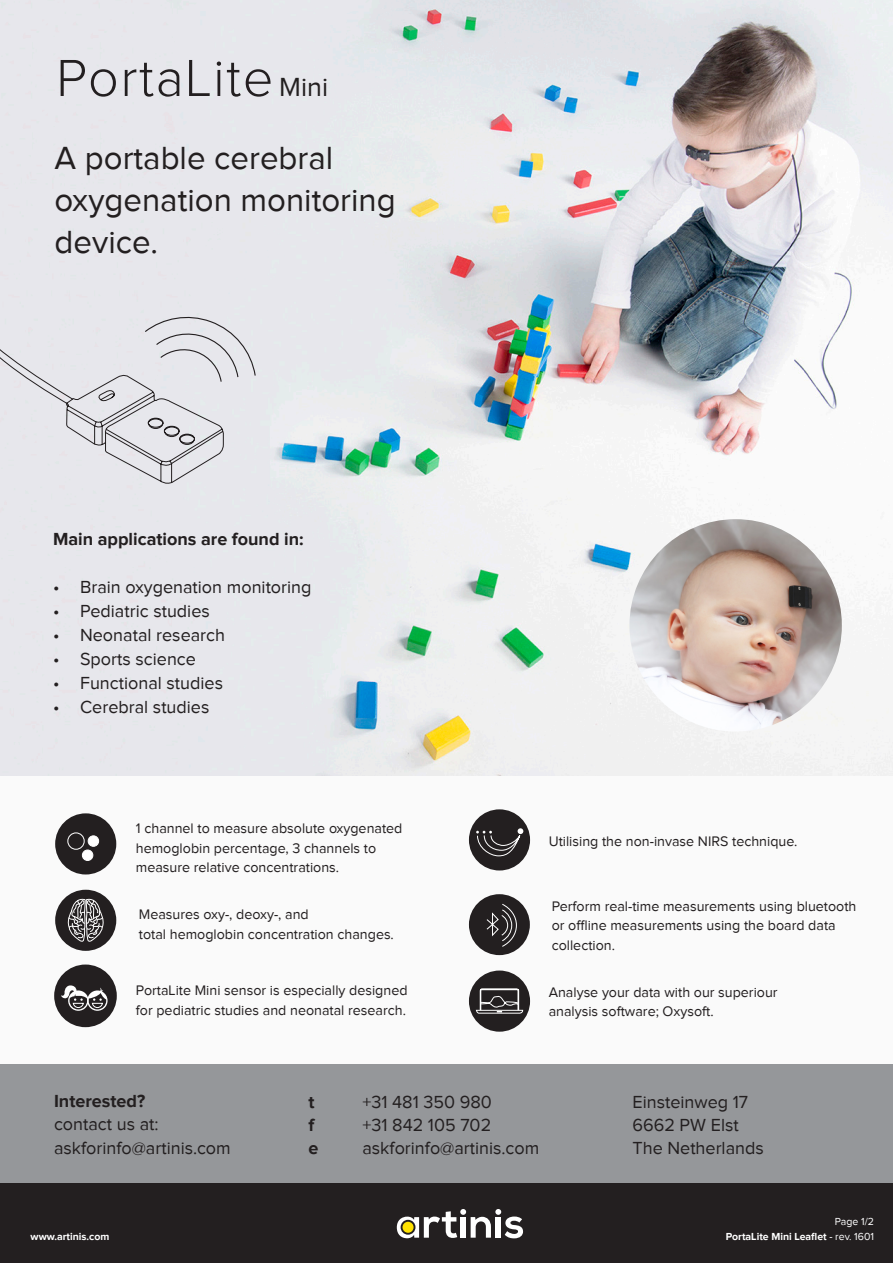
<style>
.page{position:relative;width:893px;height:1263px;background:#fff}
.page>*{position:absolute;margin:0;border:0;box-sizing:border-box;transform-origin:0 0}
.t1{font:300 54px "Proxima Nova";letter-spacing:.03em;color:#231f20}
.t2{font:33px/42px "Proxima Nova";color:#231f20}
.t3{font:18px "Proxima Nova";color:#231f20}
.t4{font:700 18px "Proxima Nova";color:#231f20}
.t5{font:14.25px/19.5px "Proxima Nova";color:#231f20}
.t6{font:700 10.5px "Proxima Nova";color:#fff}
.t7{font:10.5px "Proxima Nova";color:#fff}
.s1{font-weight:400;font-size:27px}
.s2{font-weight:400}
</style>
<div class="page">
<div style="left:0;top:776px;width:893px;height:289px;background:#fafafa"></div>
<div style="left:0;top:1183px;width:893px;height:80px;background:#231f20"></div>
<img style="left:0;top:0;width:893px;height:776px">
<svg style="left:397px;top:1209px;width:126px;height:29px"></svg>
<div style="left:0;top:1065px;width:893px;height:118px;background:#95979a"></div>
<div style="left:55px;top:813px;width:61px;height:61px;background:#231f20;border-radius:50%"></div>
<div style="left:55px;top:890px;width:61px;height:61px;background:#231f20;border-radius:50%"></div>
<div style="left:469px;top:970px;width:61px;height:62px;background:#231f20;border-radius:50%"></div>
<svg style="left:476px;top:988px;width:47px;height:26px"></svg>
<img style="left:629px;top:519px;width:213px;height:213px;border-radius:106px">
<div style="left:469px;top:894px;width:61px;height:61px;background:#231f20;border-radius:50%"></div>
<svg style="left:486px;top:903px;width:31px;height:44px"></svg>
<svg style="left:67px;top:896px;width:38px;height:46px"></svg>
<div style="left:67px;top:832px;width:18px;height:18px;border:1px solid #fff;border-radius:50%"></div>
<div style="left:88px;top:836px;width:11px;height:10px;background:#fff;border-radius:50%"></div>
<div style="left:88px;top:835px;width:11px;height:12px;border:1px solid #fff;border-radius:50%"></div>
<div style="left:82px;top:850px;width:11px;height:10px;background:#fff;border-radius:50%"></div>
<div style="left:82px;top:850px;width:11px;height:11px;border:1px solid #fff;border-radius:50%"></div>
<div style="left:469px;top:809px;width:61px;height:61px;background:#231f20;border-radius:50%"></div>
<svg style="left:476px;top:828px;width:47px;height:29px"></svg>
<div style="left:0;top:307px;width:256px;height:199px;background:#e7e7ec"></div>
<div style="left:54px;top:964px;width:63px;height:63px;background:#231f20;border-radius:50%"></div>
<svg style="left:61px;top:985px;width:47px;height:26px"></svg>
<p class="t1" style="left:56px;top:48px;width:273px">PortaLite <span class="s1">Mini</span></p>
<p class="t2" style="left:55px;top:137px;width:343px">A portable cerebral oxygenation monitoring device.</p>
<p class="t4" style="left:53px;top:529px;width:252px">Main applications are found in:</p>
<p class="t3" style="left:53px;top:577px;width:260px">• Brain oxygenation monitoring</p>
<p class="t3" style="left:53px;top:601px;width:158px">• Pediatric studies</p>
<p class="t3" style="left:53px;top:625px;width:174px">• Neonatal research</p>
<p class="t3" style="left:53px;top:649px;width:144px">• Sports science</p>
<p class="t3" style="left:53px;top:673px;width:171px">• Functional studies</p>
<p class="t3" style="left:53px;top:697px;width:158px">• Cerebral studies</p>
<p class="t5" style="left:136px;top:818px;width:268px">1 channel to measure absolute oxygenated hemoglobin percentage, 3 channels to measure relative concentrations.</p>
<p class="t5" style="left:139px;top:904px;width:257px">Measures oxy-, deoxy-, and<br>total hemoglobin concentration changes.</p>
<p class="t5" style="left:136px;top:981px;width:273px">PortaLite Mini sensor is especially designed for pediatric studies and neonatal research.</p>
<p class="t5" style="left:549px;top:831px;width:250px">Utilising the non-invase NIRS technique.</p>
<p class="t5" style="left:552px;top:896px;width:306px">Perform real-time measurements using bluetooth or offline measurements using the board data collection.</p>
<p class="t5" style="left:549px;top:982px;width:230px">Analyse your data with our superiour analysis software; Oxysoft.</p>
<p class="t4" style="left:54px;top:1091px;width:93px">Interested?</p>
<p class="t3" style="left:54px;top:1114px;width:106px">contact us at:</p>
<p class="t3" style="left:54px;top:1138px;width:178px">askforinfo@artinis.com</p>
<p class="t6" style="left:31px;top:1230px;width:80px">www.artinis.com</p>
<p class="t4" style="left:308px;top:1091px;width:8px">t</p>
<p class="t3" style="left:362px;top:1091px;width:131px">+31 481 350 980</p>
<p class="t3" style="left:632px;top:1091px;width:117px">Einsteinweg 17</p>
<p class="t4" style="left:308px;top:1114px;width:7px">f</p>
<p class="t3" style="left:362px;top:1115px;width:130px">+31 842 105 702</p>
<p class="t3" style="left:632px;top:1115px;width:108px">6662 PW Elst</p>
<p class="t4" style="left:308px;top:1138px;width:11px">e</p>
<p class="t3" style="left:362px;top:1138px;width:178px">askforinfo@artinis.com</p>
<p class="t3" style="left:632px;top:1138px;width:133px">The Netherlands</p>
<p class="t7" style="left:835px;top:1215px;width:41px">Page 1/2</p>
<p class="t6" style="left:726px;top:1230px;width:150px">PortaLite Mini Leaflet <span class="s2">- rev. 1601</span></p>
</div>
